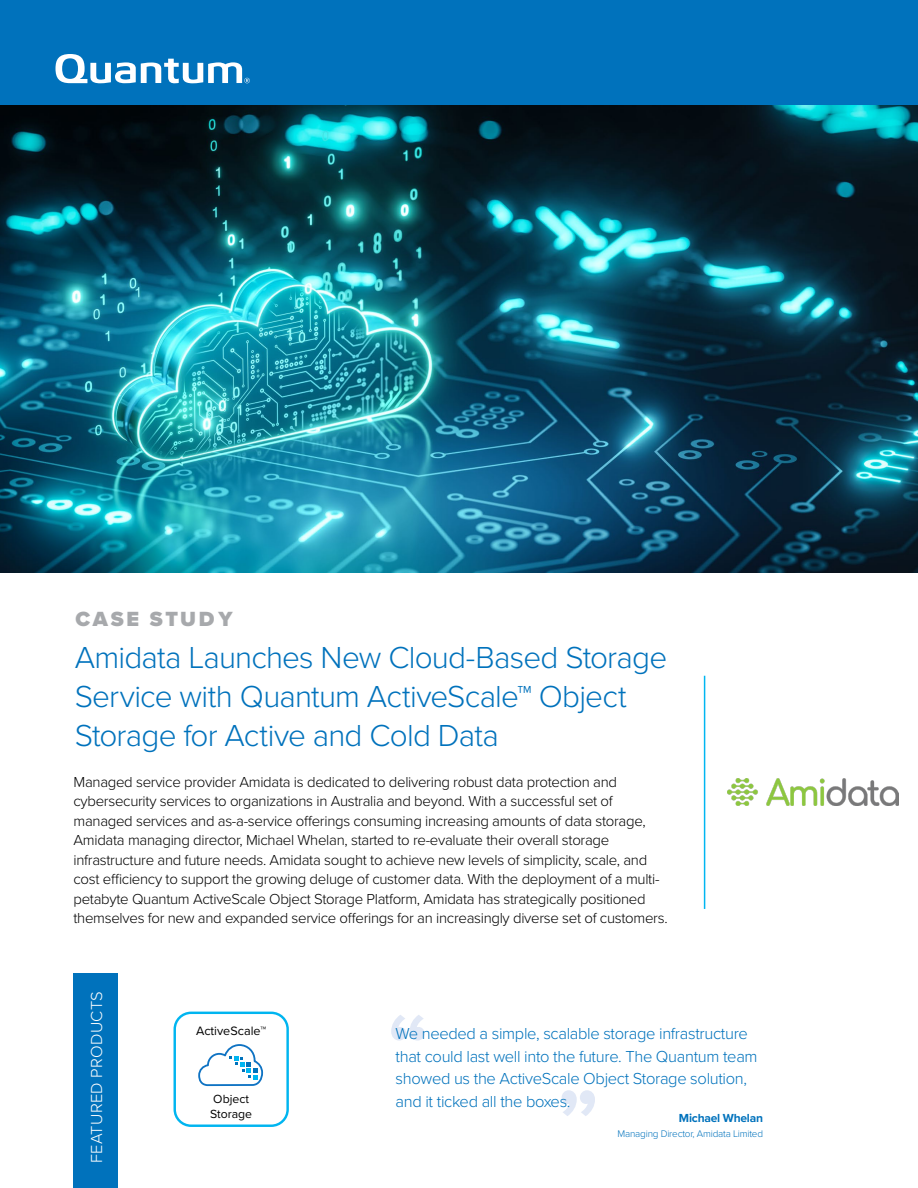
<style>
.page{position:relative;width:918px;height:1188px;background:#fff}
.page>*{position:absolute;margin:0;border:0;box-sizing:border-box;transform-origin:0 0}
.t1{font:700 90.15px "Proxima Nova";color:#e1e8f6}
.Headline{font:300 31.5px/39px "Proxima Nova";letter-spacing:-.025em;color:#0072bc}
.t2{font:900 21.3px "Proxima Nova";letter-spacing:.125em;color:#a7a9ac}
.t3{font:300 16.5px/22.5px "Proxima Nova";letter-spacing:-.02em;color:#0072bc}
.t4{font:300 16.5px "Proxima Nova";letter-spacing:.015em;color:#fff}
.Body_Copy{font:300 15px/19.5px "Proxima Nova";letter-spacing:-.02em;color:#000}
.t5{font:12.6px "Proxima Nova";color:#000}
.t6{font:12.3px/14.7px "Proxima Nova";color:#000}
.t7{font:700 12.15px "Proxima Nova";letter-spacing:-.02em;color:#0072bc}
.t8{font:300 9.9px "Proxima Nova";letter-spacing:-.02em;color:#0072bc}
</style>
<div class="page">
<div style="left:0;top:0;width:918px;height:106px;background:#0072bc"></div>
<hr style="left:704px;top:676px;width:1px;height:233px;background:#00b6f1">
<img style="left:0;top:106px;width:918px;height:466px">
<div style="left:73px;top:973px;width:45px;height:215px;background:#0072bc"></div>
<div style="left:174px;top:1012px;width:115px;height:115px;border:2px solid #00b5f0;border-radius:16px"></div>
<svg style="left:198px;top:1044px;width:66px;height:43px"></svg>
<svg style="left:56px;top:54px;width:194px;height:29px"></svg>
<img style="left:728px;top:779px;width:171px;height:27px">
<p class="t2" style="left:76px;top:603px;width:159px">CASE STUDY</p>
<p class="Headline" style="left:75px;top:637px;width:594px">Amidata Launches New Cloud-Based Storage<br>Service with Quantum ActiveScale™ Object<br>Storage for Active and Cold Data</p>
<p class="Body_Copy" style="left:73px;top:771px;width:596px">Managed service provider Amidata is dedicated to delivering robust data protection and cybersecurity services to organizations in Australia and beyond. With a successful set of managed services and as-a-service offerings consuming increasing amounts of data storage, Amidata managing director, Michael Whelan, started to re-evaluate their overall storage infrastructure and future needs. Amidata sought to achieve new levels of simplicity, scale, and cost efficiency to support the growing deluge of customer data. With the deployment of a multi&shy;petabyte Quantum ActiveScale Object Storage Platform, Amidata has strategically positioned themselves for new and expanded service offerings for an increasingly diverse set of customers.</p>
<p class="t4" style="left:84px;top:1163px;width:173px;rotate:-90deg">FEATURED PRODUCTS</p>
<p class="t5" style="left:196px;top:1021px;width:72px">ActiveScale™</p>
<p class="t6" style="left:210px;top:1091px;width:43px">Object<br>Storage</p>
<p class="t1" style="left:388px;top:978px;width:43px">“</p>
<p class="t3" style="left:396px;top:1022px;width:364px">We needed a simple, scalable storage infrastructure that could last well into the future. The Quantum team showed us the ActiveScale Object Storage solution, and it ticked all the boxes.</p>
<p class="t7" style="left:679px;top:1109px;width:86px">Michael Whelan</p>
<p class="t8" style="left:618px;top:1126px;width:147px">Managing Director, Amidata Limited</p>
<p class="t1" style="left:557px;top:1054px;width:43px">”</p>
</div>
